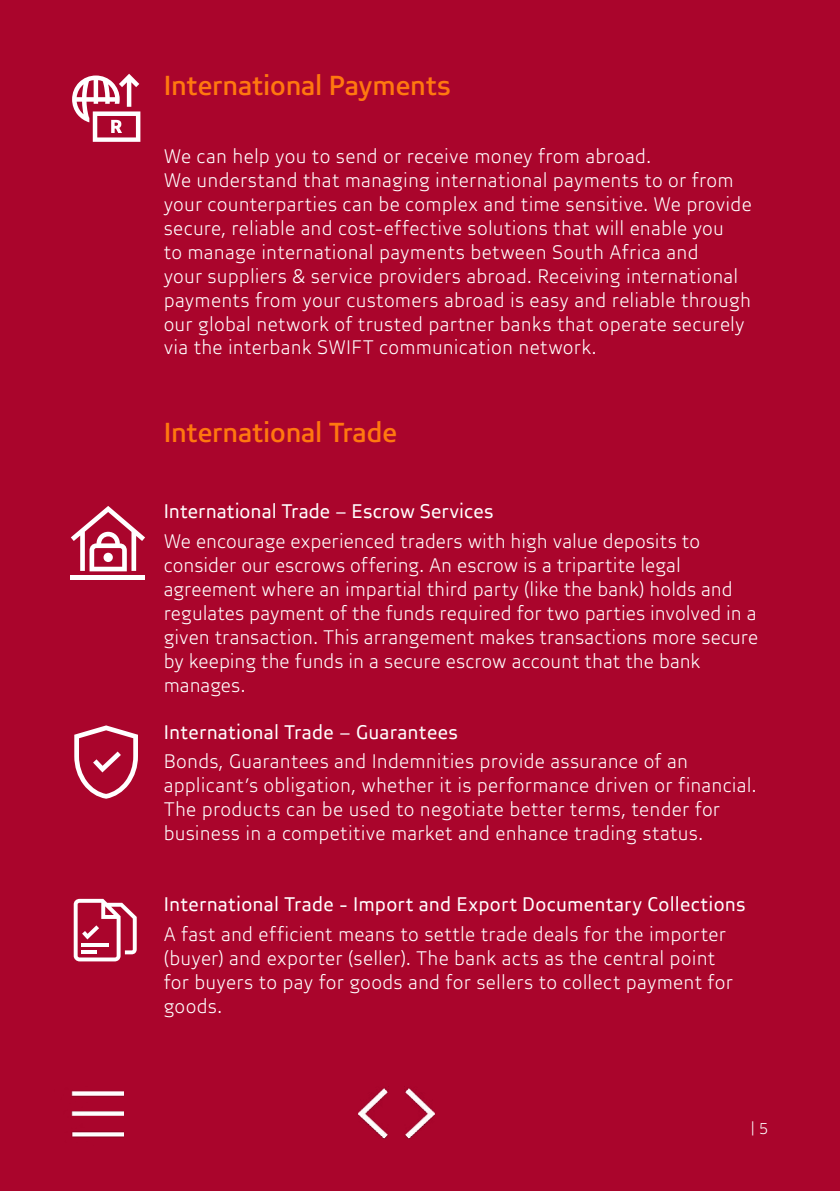
<style>
.page{position:relative;width:840px;height:1191px;background:#fff}
.page>*{position:absolute;margin:0;border:0;box-sizing:border-box;transform-origin:0 0}
.t1{font:500 28px "Brave Sans";letter-spacing:-.005em;color:#ff780f}
.t2{font:300 20px/24px "Brave Sans";letter-spacing:.01em;color:#fff}
.t3{font:20px "Brave Sans";letter-spacing:.01em;color:#fff}
.t4{font:300 16px "Brave Sans";color:#fff}
</style>
<div class="page">
<div style="left:0;top:0;width:839px;height:1191px;background:#aa052c"></div>
<svg style="left:72px;top:74px;width:68px;height:68px"></svg>
<svg style="left:71px;top:506px;width:74px;height:65px"></svg>
<div style="left:70px;top:575px;width:75px;height:5px;background:#fff"></div>
<svg style="left:74px;top:725px;width:64px;height:73px"></svg>
<svg style="left:74px;top:899px;width:63px;height:62px"></svg>
<img style="left:71px;top:1090px;width:52px;height:48px">
<img style="left:404px;top:1086px;width:30px;height:53px">
<img style="left:358px;top:1087px;width:30px;height:52px">
<h1 class="t1" style="left:164px;top:69px;width:288px">International Payments</h1>
<p class="t2" style="left:164px;top:144px;width:589px">We can help you to send or receive money from abroad.<br>We understand that managing international payments to or from your counterparties can be complex and time sensitive. We provide secure, reliable and cost-effective solutions that will enable you<br>to manage international payments between South Africa and<br>your suppliers &amp; service providers abroad. Receiving international payments from your customers abroad is easy and reliable through our global network of trusted partner banks that operate securely via the interbank SWIFT communication network.</p>
<h1 class="t1" style="left:164px;top:416px;width:235px">International Trade</h1>
<p class="t3" style="left:164px;top:499px;width:331px">International Trade – Escrow Services</p>
<p class="t2" style="left:164px;top:529px;width:595px">We encourage experienced traders with high value deposits to consider our escrows offering. An escrow is a tripartite legal agreement where an impartial third party (like the bank) holds and regulates payment of the funds required for two parties involved in a given transaction. This arrangement makes transactions more secure by keeping the funds in a secure escrow account that the bank manages.</p>
<p class="t3" style="left:164px;top:720px;width:295px">International Trade – Guarantees</p>
<p class="t2" style="left:164px;top:749px;width:594px">Bonds, Guarantees and Indemnities provide assurance of an applicant’s obligation, whether it is performance driven or financial.<br>The products can be used to negotiate better terms, tender for business in a competitive market and enhance trading status.</p>
<p class="t3" style="left:164px;top:892px;width:583px">International Trade - Import and Export Documentary Collections</p>
<p class="t2" style="left:164px;top:921px;width:570px">A fast and efficient means to settle trade deals for the importer (buyer) and exporter (seller). The bank acts as the central point for buyers to pay for goods and for sellers to collect payment for goods.</p>
<p class="t4" style="left:750px;top:1118px;width:19px">| 5</p>
</div>
